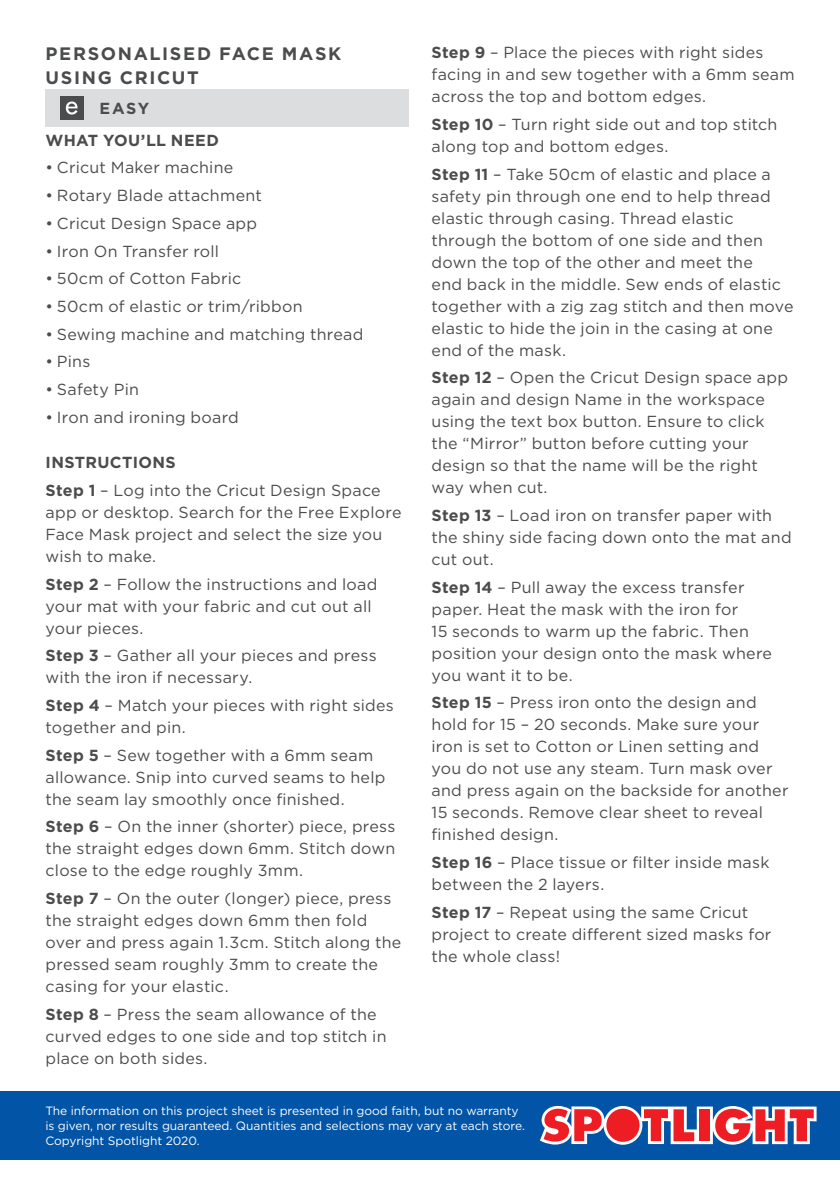
<style>
.page{position:relative;width:840px;height:1191px;background:#fff}
.page>*{position:absolute;margin:0;border:0;box-sizing:border-box;transform-origin:0 0}
.t1{font:700 18px/24px "Gotham";letter-spacing:.09em;color:#4b4c4d}
.COPY{font:16px/22px "Gotham";letter-spacing:.015em;color:#4b4c4d}
.COPY-2{font:700 16px "Gotham";letter-spacing:.025em;color:#4b4c4d}
.t2{font:12px/15px "Gotham";letter-spacing:-.005em;color:#fff}
.s1{font-weight:700}
</style>
<div class="page">
<div style="left:46px;top:89px;width:362px;height:38px;background:#dcdddf"></div>
<div style="left:60px;top:96px;width:24px;height:24px;background:#4b4c4d"></div>
<svg style="left:66px;top:101px;width:11px;height:14px"></svg>
<div style="left:0;top:1090px;width:839px;height:69px;background:#0154a6"></div>
<svg style="left:540px;top:1106px;width:276px;height:38px;background:#c77183"></svg>
<p class="t1" style="left:46px;top:41px;width:297px">PERSONALISED FACE MASK<br>USING CRICUT</p>
<p class="COPY-2" style="left:99px;top:98px;width:51px">EASY</p>
<p class="COPY-2" style="left:46px;top:129px;width:175px">WHAT YOU’LL NEED</p>
<p class="COPY" style="left:46px;top:156px;width:189px">• Cricut Maker machine</p>
<p class="COPY" style="left:46px;top:184px;width:218px">• Rotary Blade attachment</p>
<p class="COPY" style="left:46px;top:212px;width:213px">• Cricut Design Space app</p>
<p class="COPY" style="left:46px;top:239px;width:175px">• Iron On Transfer roll</p>
<p class="COPY" style="left:46px;top:267px;width:197px">• 50cm of Cotton Fabric</p>
<p class="COPY" style="left:46px;top:295px;width:258px">• 50cm of elastic or trim/ribbon</p>
<p class="COPY" style="left:46px;top:322px;width:319px">• Sewing machine and matching thread</p>
<p class="COPY" style="left:46px;top:350px;width:46px">• Pins</p>
<p class="COPY" style="left:46px;top:378px;width:95px">• Safety Pin</p>
<p class="COPY" style="left:46px;top:405px;width:195px">• Iron and ironing board</p>
<p class="COPY-2" style="left:46px;top:452px;width:132px">INSTRUCTIONS</p>
<p class="COPY" style="left:46px;top:479px;width:357px"><span class="s1">Step 1</span> – Log into the Cricut Design Space app or desktop. Search for the Free Explore Face Mask project and select the size you wish to make.</p>
<p class="COPY" style="left:46px;top:572px;width:333px"><span class="s1">Step 2</span> – Follow the instructions and load your mat with your fabric and cut out all your pieces.</p>
<p class="COPY" style="left:46px;top:644px;width:332px"><span class="s1">Step 3</span> – Gather all your pieces and press with the iron if necessary.</p>
<p class="COPY" style="left:46px;top:694px;width:349px"><span class="s1">Step 4</span> – Match your pieces with right sides together and pin.</p>
<p class="COPY" style="left:46px;top:743px;width:341px"><span class="s1">Step 5</span> – Sew together with a 6mm seam allowance. Snip into curved seams to help the seam lay smoothly once finished.</p>
<p class="COPY" style="left:46px;top:815px;width:351px;text-align:justify"><span class="s1">Step 6</span> – On the inner (shorter) piece, press the straight edges down 6mm. Stitch down close to the edge roughly 3mm.</p>
<p class="COPY" style="left:46px;top:887px;width:357px"><span class="s1">Step 7</span> – On the outer (longer) piece, press the straight edges down 6mm then fold over and press again 1.3cm. Stitch along the pressed seam roughly 3mm to create the casing for your elastic.</p>
<p class="COPY" style="left:46px;top:1002px;width:342px"><span class="s1">Step 8</span> – Press the seam allowance of the curved edges to one side and top stitch in place on both sides.</p>
<p class="COPY" style="left:431px;top:41px;width:364px"><span class="s1">Step 9</span> – Place the pieces with right sides facing in and sew together with a 6mm seam across the top and bottom edges.</p>
<p class="COPY" style="left:431px;top:113px;width:347px"><span class="s1">Step 10</span> – Turn right side out and top stitch along top and bottom edges.</p>
<p class="COPY" style="left:431px;top:162px;width:363px"><span class="s1">Step 11</span> – Take 50cm of elastic and place a safety pin through one end to help thread elastic through casing. Thread elastic through the bottom of one side and then down the top of the other and meet the<br>end back in the middle. Sew ends of elastic together with a zig zag stitch and then move elastic to hide the join in the casing at one end of the mask.</p>
<p class="COPY" style="left:431px;top:366px;width:358px"><span class="s1">Step 12</span> – Open the Cricut Design space app again and design Name in the workspace using the text box button. Ensure to click the “Mirror” button before cutting your design so that the name will be the right way when cut.</p>
<p class="COPY" style="left:431px;top:504px;width:361px"><span class="s1">Step 13</span> – Load iron on transfer paper with the shiny side facing down onto the mat and cut out.</p>
<p class="COPY" style="left:431px;top:576px;width:342px"><span class="s1">Step 14</span> – Pull away the excess transfer paper. Heat the mask with the iron for<br>15 seconds to warm up the fabric. Then position your design onto the mask where you want it to be.</p>
<p class="COPY" style="left:431px;top:691px;width:358px"><span class="s1">Step 15</span> – Press iron onto the design and hold for 15 – 20 seconds. Make sure your iron is set to Cotton or Linen setting and you do not use any steam. Turn mask over and press again on the backside for another 15 seconds. Remove clear sheet to reveal finished design.</p>
<p class="COPY" style="left:431px;top:851px;width:339px"><span class="s1">Step 16</span> – Place tissue or filter inside mask between the 2 layers.</p>
<p class="COPY" style="left:431px;top:901px;width:341px"><span class="s1">Step 17</span> – Repeat using the same Cricut project to create different sized masks for the whole class!</p>
<p class="t2" style="left:45px;top:1103px;width:481px">The information on this project sheet is presented in good faith, but no warranty is given, nor results guaranteed. Quantities and selections may vary at each store.<br>Copyright Spotlight 2020.</p>
</div>
